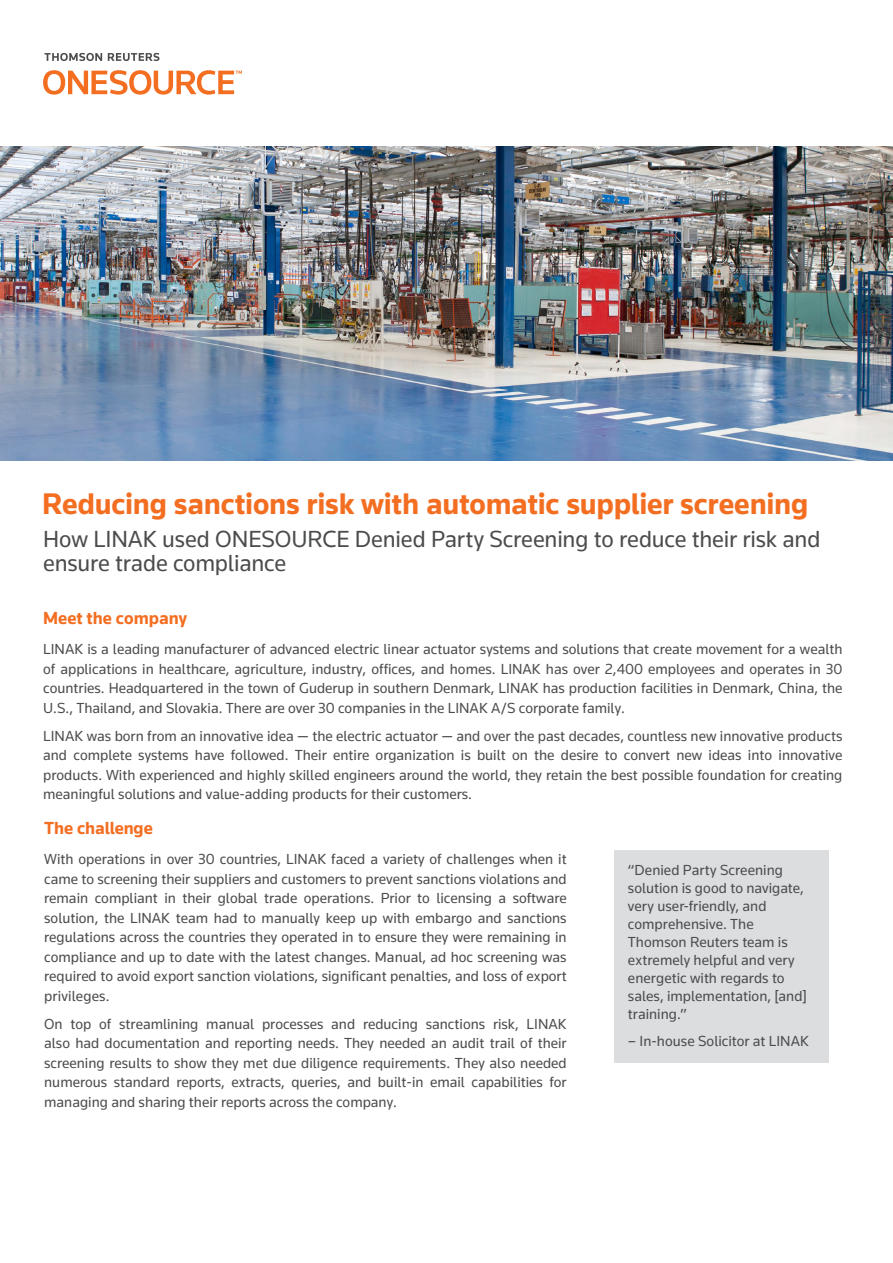
<style>
.page{position:relative;width:893px;height:1263px;background:#fff}
.page>*{position:absolute;margin:0;border:0;box-sizing:border-box;transform-origin:0 0}
.Sub_Header_12_14{font:700 30.75px "Knowledge 2017";letter-spacing:-.005em;color:#f36e21}
.Sub_Header_12_14-2{font:24px/24px "Knowledge 2017";letter-spacing:-.005em;color:#4b4c4d}
.Sub_Header_12_14-3{font:700 18px "Knowledge 2017";color:#f36e21}
.Body_Text{font:15px/19.5px "Knowledge 2017";color:#4b4c4d;text-align:justify}
.Sub_Header_12_14-4{font:15px/19.5px "Knowledge 2017";color:#4b4c4d;text-align:justify}
</style>
<div class="page">
<img style="left:0;top:147px;width:893px;height:313px">
<svg style="left:43px;top:70px;width:199px;height:25px"></svg>
<svg style="left:44px;top:53px;width:115px;height:8px"></svg>
<div style="left:614px;top:850px;width:215px;height:186px;background:#dcdddf"></div>
<div style="left:614px;top:1021px;width:215px;height:42px;background:#dcdddf"></div>
<p class="Sub_Header_12_14" style="left:42px;top:485px;width:768px">Reducing sanctions risk with automatic supplier screening</p>
<p class="Sub_Header_12_14-2" style="left:43px;top:527px;width:779px">How LINAK used ONESOURCE Denied Party Screening to reduce their risk and ensure trade compliance</p>
<p class="Sub_Header_12_14-3" style="left:43px;top:607px;width:145px">Meet the company</p>
<p class="Sub_Header_12_14-4" style="left:43px;top:639px;width:801px">LINAK is a leading manufacturer of advanced electric linear actuator systems and solutions that create movement for a wealth of applications in healthcare, agriculture, industry, offices, and homes. LINAK has over 2,400 employees and operates in 30 countries. Headquartered in the town of Guderup in southern Denmark, LINAK has production facilities in Denmark, China, the U.S., Thailand, and Slovakia. There are over 30 companies in the LINAK A/S corporate family.</p>
<p class="Sub_Header_12_14-4" style="left:43px;top:725px;width:801px">LINAK was born from an innovative idea — the electric actuator — and over the past decades, countless new innovative products and complete systems have followed. Their entire organization is built on the desire to convert new ideas into innovative products. With experienced and highly skilled engineers around the world, they retain the best possible foundation for creating meaningful solutions and value-adding products for their customers.</p>
<p class="Sub_Header_12_14-3" style="left:44px;top:817px;width:110px">The challenge</p>
<p class="Body_Text" style="left:44px;top:849px;width:524px">With operations in over 30 countries, LINAK faced a variety of challenges when it came to screening their suppliers and customers to prevent sanctions violations and remain compliant in their global trade operations. Prior to licensing a software solution, the LINAK team had to manually keep up with embargo and sanctions regulations across the countries they operated in to ensure they were remaining in compliance and up to date with the latest changes. Manual, ad hoc screening was required to avoid export sanction violations, significant penalties, and loss of export privileges.</p>
<p class="Body_Text" style="left:44px;top:1013px;width:524px">On top of streamlining manual processes and reducing sanctions risk, LINAK also had documentation and reporting needs. They needed an audit trail of their screening results to show they met due diligence requirements. They also needed numerous standard reports, extracts, queries, and built-in email capabilities for managing and sharing their reports across the company.</p>
<p class="Body_Text" style="left:628px;top:861px;width:181px;line-height:18px;text-align:left">“Denied Party Screening solution is good to navigate, very user-friendly, and comprehensive. The<br>Thomson Reuters team is extremely helpful and very energetic with regards to sales, implementation, [and] training.”</p>
<p class="Body_Text" style="left:628px;top:1031px;width:183px">– In-house Solicitor at LINAK</p>
</div>
